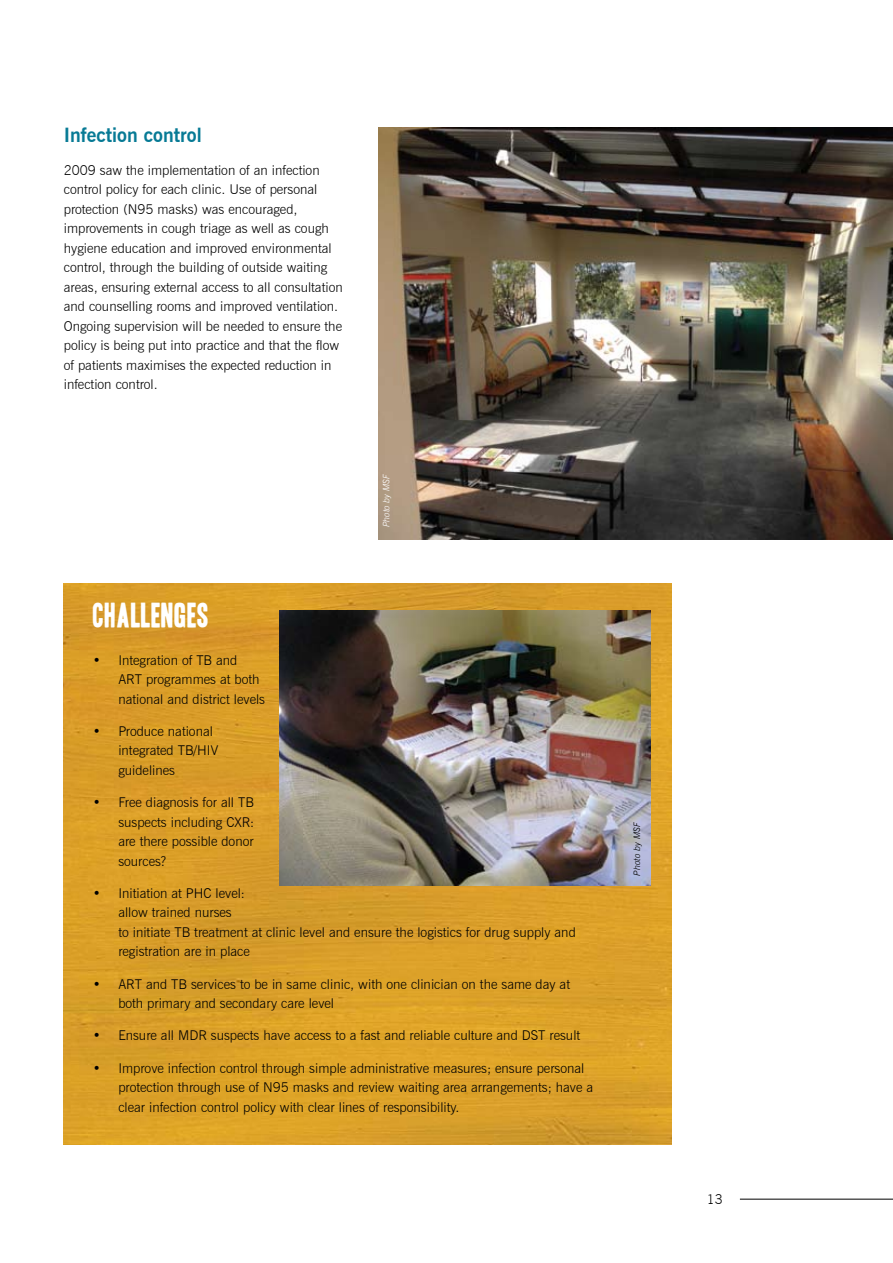
<style>
.page{position:relative;width:893px;height:1263px;background:#fff}
.page>*{position:absolute;margin:0;border:0;box-sizing:border-box;transform-origin:0 0}
.t1{font:30px "Headline One HPLHS";letter-spacing:.025em;color:#fff}
.t2{font:700 19.5px "News Gothic BT";color:#077a95}
.t3{font:300 13.5px/19.5px "News Gothic BT";color:#000}
.t4{font:italic 300 9px "News Gothic BT";color:#fff}
.t5{font:italic 300 9px "News Gothic BT";color:#000}
</style>
<div class="page">
<hr style="left:740px;top:1199px;width:153px;height:1px;background:#000">
<img style="left:64px;top:583px;width:607px;height:561px">
<img style="left:378px;top:128px;width:515px;height:412px">
<img style="left:279px;top:610px;width:371px;height:275px">
<h2 class="t2" style="left:64px;top:124px;width:139px">Infection control</h2>
<p class="t3" style="left:64px;top:160px;width:280px">2009 saw the implementation of an infection control policy for each clinic. Use of personal protection (N95 masks) was encouraged, improvements in cough triage as well as cough hygiene education and improved environmental control, through the building of outside waiting areas, ensuring external access to all consultation and counselling rooms and improved ventilation.<br>Ongoing supervision will be needed to ensure the policy is being put into practice and that the flow of patients maximises the expected reduction in infection control.</p>
<p class="t4" style="left:381px;top:527px;width:55px;rotate:-90deg">Photo by MSF</p>
<h1 class="t1" style="left:93px;top:600px;width:118px">CHALLENGES</h1>
<p class="t3" style="left:118px;top:650px;width:148px;text-indent:-26px">• Integration of TB and<br>ART programmes at both national and district levels</p>
<p class="t3" style="left:118px;top:721px;width:101px;text-indent:-26px">• Produce national integrated TB/HIV guidelines</p>
<p class="t3" style="left:118px;top:792px;width:137px;text-align:justify;text-indent:-26px">• Free diagnosis for all TB suspects including CXR: are there possible donor sources?</p>
<p class="t3" style="left:118px;top:883px;width:459px;text-indent:-26px">• Initiation at PHC level:<br>allow trained nurses<br>to initiate TB treatment at clinic level and ensure the logistics for drug supply and registration are in place</p>
<p class="t3" style="left:118px;top:974px;width:453px;text-indent:-26px">• ART and TB services to be in same clinic, with one clinician on the same day at both primary and secondary care level</p>
<p class="t3" style="left:93px;top:1026px;width:489px">• Ensure all MDR suspects have access to a fast and reliable culture and DST result</p>
<p class="t3" style="left:118px;top:1058px;width:476px;text-indent:-26px">• Improve infection control through simple administrative measures; ensure personal protection through use of N95 masks and review waiting area arrangements; have a clear infection control policy with clear lines of responsibility.</p>
<p class="t5" style="left:632px;top:876px;width:55px;rotate:-90deg">Photo by MSF</p>
<p class="t3" style="left:707px;top:1189px;width:18px">13</p>
</div>
